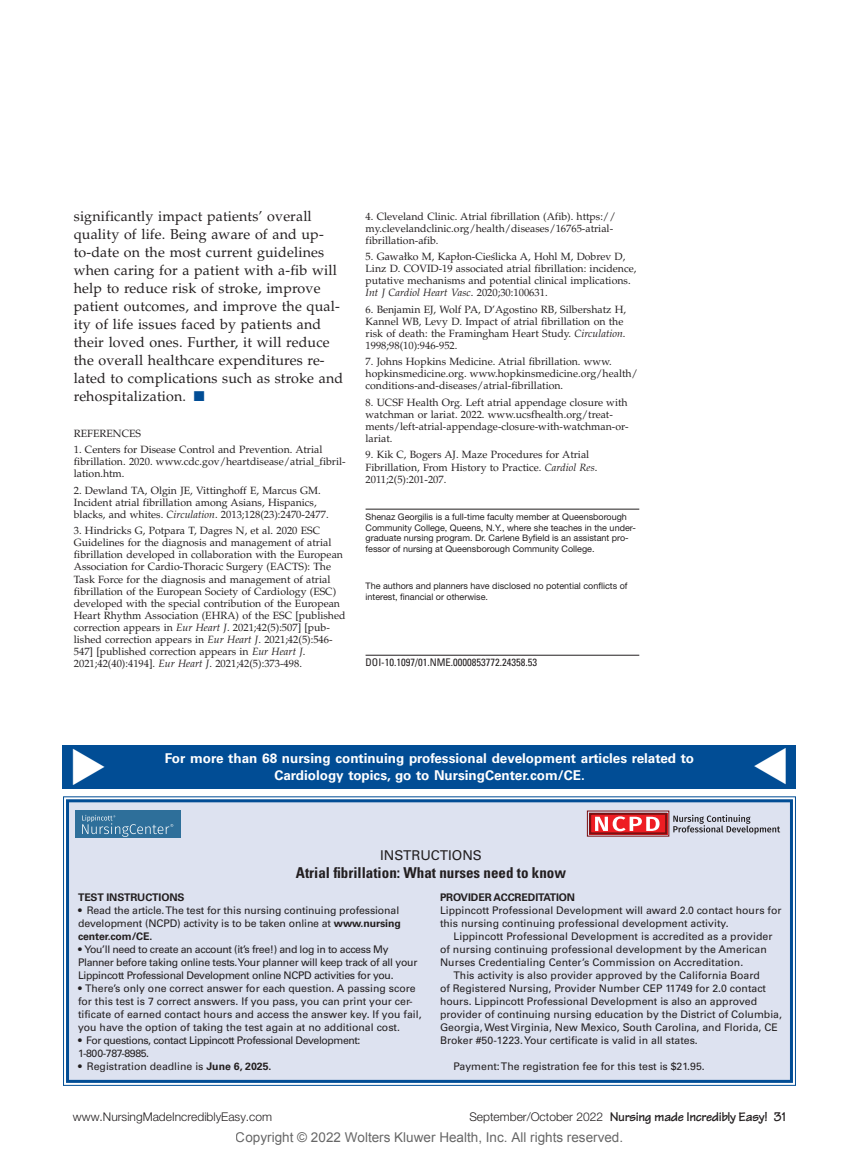
<style>
.page{position:relative;width:859px;height:1156px;background:#fff}
.page>*{position:absolute;margin:0;border:0;box-sizing:border-box;transform-origin:0 0}
.t1{font:700 condensed 15px "Univers";color:#231f20}
.t2{font:14.25px/18px "Palatino";letter-spacing:.01em;color:#231f20}
.t3{font:700 13.5px/16.5px "Univers";color:#fff;text-align:center}
.t4{font:13.5px "Arial";color:rgb(0 0 0/.6)}
.t5{font:700 13.5px "Tekton";letter-spacing:-.03em;color:#231f20}
.t6{font:13.5px "Univers";color:#231f20}
.t7{font:300 12px "Helvetica Neue";color:#231f20}
.t8{font:10.5px/12px "Palatino";color:#231f20}
.t9{font:10.5px/13px "Univers";color:#231f20}
.t10{font:10.5px/13px "Univers";letter-spacing:-.03em;color:#231f20}
.t11{font:10.5px/13px "Univers";letter-spacing:-.04em;color:#231f20}
.t12{font:condensed 10.5px "Univers";color:#231f20}
.t13{font:700 10.5px "Univers";letter-spacing:-.01em;color:#231f20}
.t14{font:9px/10.5px "Helvetica Neue";color:#231f20}
.s1{color:#014d95}
.s2{font-style:italic}
.s3{font-weight:700}
.s4{font-family:"Helvetica Neue";font-weight:300;font-size:12px}
</style>
<div class="page">
<hr style="left:365px;top:509px;width:274px;height:1px;background:#231f20">
<hr style="left:365px;top:655px;width:274px;height:1px;background:#231f20">
<div style="left:63px;top:744px;width:733px;height:44px;background:#014d95"></div>
<div style="left:63px;top:796px;width:733px;height:290px;background:#dde2f0"></div>
<div style="left:66px;top:799px;width:727px;height:283px;border:3px solid #014d95"></div>
<div style="left:76px;top:810px;width:105px;height:28px;background:#2e6f9a"></div>
<svg style="left:82px;top:815px;width:91px;height:22px"></svg>
<svg style="left:586px;top:810px;width:194px;height:27px;background:#c697a0"></svg>
<p class="t2" style="left:74px;top:209px;width:271px">significantly impact patients’ overall quality of life. Being aware of and up&shy;to-date on the most current guidelines when caring for a patient with a-fib will help to reduce risk of stroke, improve patient outcomes, and improve the qual&shy;ity of life issues faced by patients and their loved ones. Further, it will reduce the overall healthcare expenditures re&shy;lated to complications such as stroke and rehospitalization. <span class="s1">■</span></p>
<p class="t8" style="left:74px;top:428px;width:69px">REFERENCES</p>
<p class="t8" style="left:74px;top:445px;width:273px">1. Centers for Disease Control and Prevention. Atrial fibrillation. 2020. www.cdc.gov/heartdisease/atrial_fibril&shy;lation.htm.</p>
<p class="t8" style="left:74px;top:485px;width:256px">2. Dewland TA, Olgin JE, Vittinghoff E, Marcus GM.<br>Incident atrial fibrillation among Asians, Hispanics, blacks, and whites. <span class="s2">Circulation</span>. 2013;128(23):2470-2477.</p>
<p class="t8" style="left:74px;top:526px;width:273px">3. Hindricks G, Potpara T, Dagres N, et al. 2020 ESC Guidelines for the diagnosis and management of atrial fibrillation developed in collaboration with the European Association for Cardio-Thoracic Surgery (EACTS): The Task Force for the diagnosis and management of atrial fibrillation of the European Society of Cardiology (ESC) developed with the special contribution of the European Heart Rhythm Association (EHRA) of the ESC [published correction appears in <span class="s2">Eur Heart J</span>. 2021;42(5):507] [pub&shy;lished correction appears in <span class="s2">Eur Heart J</span>. 2021;42(5):546- 547] [published correction appears in <span class="s2">Eur Heart J</span>.<br>2021;42(40):4194]. <span class="s2">Eur Heart J</span>. 2021;42(5):373-498.</p>
<p class="t8" style="left:365px;top:211px;width:252px">4. Cleveland Clinic. Atrial fibrillation (Afib). https:// my.clevelandclinic.org/health/diseases/16765-atrial&shy;fibrillation-afib.</p>
<p class="t8" style="left:365px;top:252px;width:272px">5. Gawałko M, Kapłon-Cies´licka A, Hohl M, Dobrev D, Linz D. COVID-19 associated atrial fibrillation: incidence, putative mechanisms and potential clinical implications.<br><span class="s2">Int J Cardiol Heart Vasc</span>. 2020;30:100631.</p>
<p class="t8" style="left:365px;top:304px;width:262px">6. Benjamin EJ, Wolf PA, D’Agostino RB, Silbershatz H, Kannel WB, Levy D. Impact of atrial fibrillation on the risk of death: the Framingham Heart Study. <span class="s2">Circulation</span>.<br>1998;98(10):946-952.</p>
<p class="t8" style="left:365px;top:357px;width:274px">7. Johns Hopkins Medicine. Atrial fibrillation. www. hopkinsmedicine.org. www.hopkinsmedicine.org/health/ conditions-and-diseases/atrial-fibrillation.</p>
<p class="t8" style="left:365px;top:397px;width:264px">8. UCSF Health Org. Left atrial appendage closure with watchman or lariat. 2022. www.ucsfhealth.org/treat&shy;ments/left-atrial-appendage-closure-with-watchman-or&shy;lariat.</p>
<p class="t8" style="left:365px;top:450px;width:233px">9. Kik C, Bogers AJ. Maze Procedures for Atrial<br>Fibrillation, From History to Practice. <span class="s2">Cardiol Res</span>.<br>2011;2(5):201-207.</p>
<p class="t14" style="left:365px;top:512px;width:272px">Shenaz Georgilis is a full-time faculty member at Queensborough Community College, Queens, N.Y., where she teaches in the under&shy;graduate nursing program. Dr. Carlene Byfield is an assistant pro&shy;fessor of nursing at Queensborough Community College.</p>
<p class="t14" style="left:365px;top:581px;width:263px">The authors and planners have disclosed no potential conflicts of interest, financial or otherwise.</p>
<p class="t12" style="left:365px;top:658px;width:173px">DOI-10.1097/01.NME.0000853772.24358.53</p>
<p class="t3" style="left:165px;top:751px;width:531px">For more than 68 nursing continuing professional development articles related to<br>Cardiology topics, go to NursingCenter.com/CE.</p>
<p class="t6" style="left:380px;top:850px;width:103px">INSTRUCTIONS</p>
<h1 class="t1" style="left:296px;top:867px;width:271px">Atrial fibrillation: What nurses need to know</h1>
<p class="t13" style="left:78px;top:893px;width:108px">TEST INSTRUCTIONS</p>
<p class="t9" style="left:78px;top:904px;width:324px">• Read the article. The test for this nursing continuing professional development (NCPD) activity is to be taken online at <span class="s3">www.nursing center.com/CE.</span></p>
<p class="t10" style="left:78px;top:943px;width:341px">• You’ll need to create an account (it’s free!) and log in to access My<br>Planner before taking online tests. Your planner will keep track of all your<br>Lippincott Professional Development online NCPD activities for you.</p>
<p class="t9" style="left:78px;top:982px;width:345px">• There’s only one correct answer for each question. A passing score for this test is 7 correct answers. If you pass, you can print your cer&shy;tificate of earned contact hours and access the answer key. If you fail, you have the option of taking the test again at no additional cost.</p>
<p class="t11" style="left:78px;top:1034px;width:284px">• For questions, contact Lippincott Professional Development:<br>1-800-787-8985.</p>
<p class="t9" style="left:78px;top:1061px;width:195px">• Registration deadline is <span class="s3">June 6, 2025.</span></p>
<p class="t13" style="left:440px;top:893px;width:137px">PROVIDER ACCREDITATION</p>
<p class="t9" style="left:440px;top:904px;width:343px">Lippincott Professional Development will award 2.0 contact hours for this nursing continuing professional development activity.</p>
<p class="t9" style="left:440px;top:930px;width:334px;text-indent:14px">Lippincott Professional Development is accredited as a provider of nursing continuing professional development by the American<br>Nurses Credentialing Center’s Commission on Accreditation.</p>
<p class="t9" style="left:440px;top:969px;width:343px;text-indent:14px">This activity is also provider approved by the California Board<br>of Registered Nursing, Provider Number CEP 11749 for 2.0 contact hours. Lippincott Professional Development is also an approved provider of continuing nursing education by the District of Columbia, Georgia, West Virginia, New Mexico, South Carolina, and Florida, CE Broker #50-1223. Your certificate is valid in all states.</p>
<p class="t9" style="left:453px;top:1061px;width:253px">Payment: The registration fee for this test is $21.95.</p>
<p class="t7" style="left:73px;top:1112px;width:201px">www.NursingMadeIncrediblyEasy.com</p>
<p class="t5" style="left:469px;top:1112px;width:318px"><span class="s4">September/October 2022</span> Nursing made Incredibly Easy! 31</p>
<p class="t4" style="left:236px;top:1128px;width:389px">Copyright © 2022 Wolters Kluwer Health, Inc. All rights reserved.</p>
</div>
